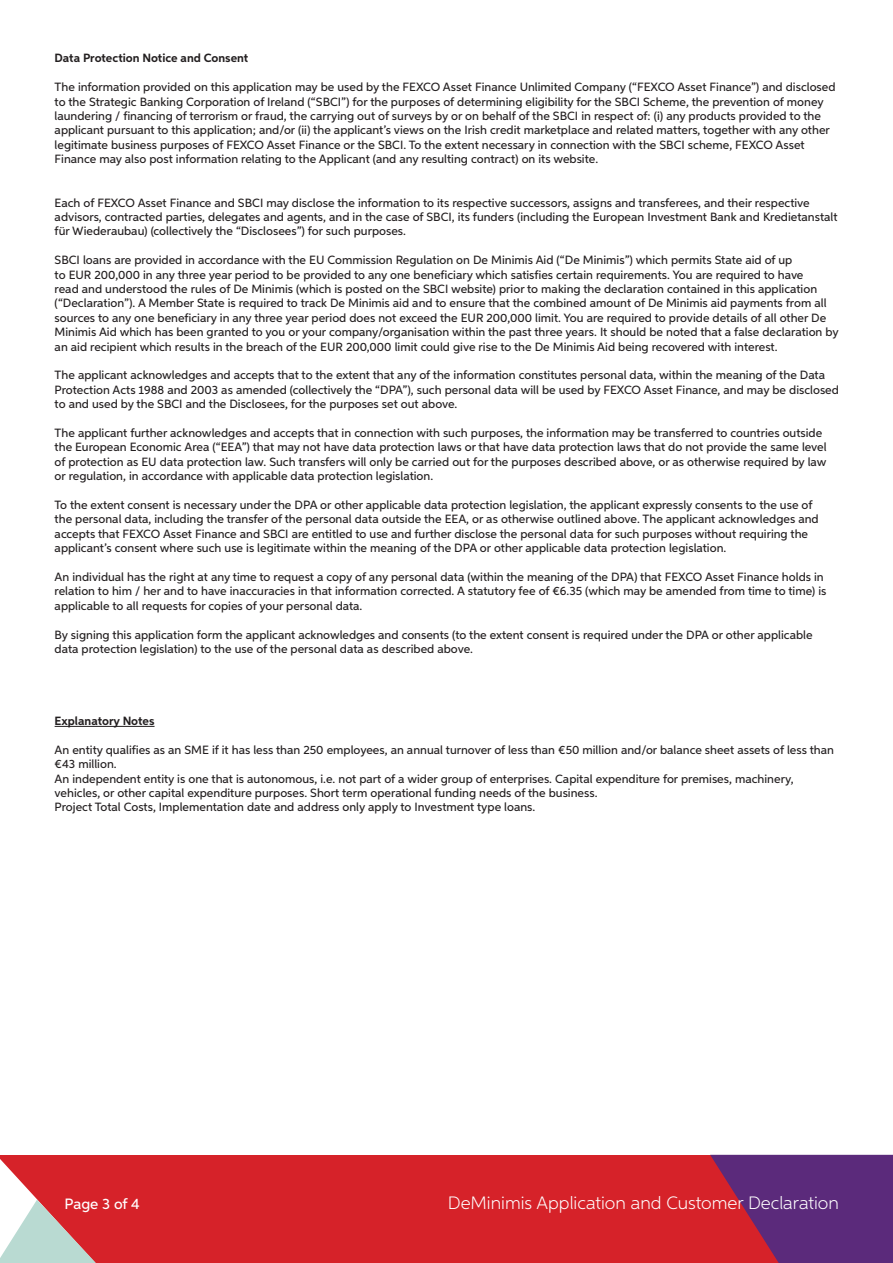
<style>
.page{position:relative;width:893px;height:1263px;background:#fff}
.page>*{position:absolute;margin:0;border:0;box-sizing:border-box;transform-origin:0 0}
.t1{font:300 18px "Aspira";color:#fff}
.t2{font:500 15px "Aspira";letter-spacing:-.005em;color:#fff}
.t3{font:500 12px/14.4px "Aspira";color:#231f20}
.t4{font:700 12px "Aspira";color:#231f20}
</style>
<div class="page">
<div style="left:0;top:1155px;width:893px;height:108px;background:#d62229"></div>
<svg style="left:710px;top:1155px;width:183px;height:108px"></svg>
<svg style="left:0;top:1159px;width:96px;height:104px"></svg>
<hr style="left:55px;top:726px;width:100px;height:1px;background:#231f20">
<p class="t4" style="left:55px;top:51px;width:195px">Data Protection Notice and Consent</p>
<p class="t3" style="left:55px;top:80px;width:782px">The information provided on this application may be used by the FEXCO Asset Finance Unlimited Company (“FEXCO Asset Finance”) and disclosed to the Strategic Banking Corporation of Ireland (“SBCI”) for the purposes of determining eligibility for the SBCI Scheme, the prevention of money laundering / financing of terrorism or fraud, the carrying out of surveys by or on behalf of the SBCI in respect of: (i) any products provided to the applicant pursuant to this application; and/or (ii) the applicant’s views on the Irish credit marketplace and related matters, together with any other legitimate business purposes of FEXCO Asset Finance or the SBCI. To the extent necessary in connection with the SBCI scheme, FEXCO Asset Finance may also post information relating to the Applicant (and any resulting contract) on its website.</p>
<p class="t3" style="left:55px;top:195px;width:784px">Each of FEXCO Asset Finance and SBCI may disclose the information to its respective successors, assigns and transferees, and their respective advisors, contracted parties, delegates and agents, and in the case of SBCI, its funders (including the European Investment Bank and Kredietanstalt für Wiederaubau) (collectively the “Disclosees”) for such purposes.</p>
<p class="t3" style="left:55px;top:253px;width:786px">SBCI loans are provided in accordance with the EU Commission Regulation on De Minimis Aid (“De Minimis”) which permits State aid of up<br>to EUR 200,000 in any three year period to be provided to any one beneficiary which satisfies certain requirements. You are required to have<br>read and understood the rules of De Minimis (which is posted on the SBCI website) prior to making the declaration contained in this application (“Declaration”). A Member State is required to track De Minimis aid and to ensure that the combined amount of De Minimis aid payments from all sources to any one beneficiary in any three year period does not exceed the EUR 200,000 limit. You are required to provide details of all other De Minimis Aid which has been granted to you or your company/organisation within the past three years. It should be noted that a false declaration by an aid recipient which results in the breach of the EUR 200,000 limit could give rise to the De Minimis Aid being recovered with interest.</p>
<p class="t3" style="left:55px;top:368px;width:786px">The applicant acknowledges and accepts that to the extent that any of the information constitutes personal data, within the meaning of the Data<br>Protection Acts 1988 and 2003 as amended (collectively the “DPA”), such personal data will be used by FEXCO Asset Finance, and may be disclosed to and used by the SBCI and the Disclosees, for the purposes set out above.</p>
<p class="t3" style="left:55px;top:425px;width:773px">The applicant further acknowledges and accepts that in connection with such purposes, the information may be transferred to countries outside the European Economic Area (“EEA”) that may not have data protection laws or that have data protection laws that do not provide the same level of protection as EU data protection law. Such transfers will only be carried out for the purposes described above, or as otherwise required by law or regulation, in accordance with applicable data protection legislation.</p>
<p class="t3" style="left:55px;top:497px;width:766px">To the extent consent is necessary under the DPA or other applicable data protection legislation, the applicant expressly consents to the use of the personal data, including the transfer of the personal data outside the EEA, or as otherwise outlined above. The applicant acknowledges and accepts that FEXCO Asset Finance and SBCI are entitled to use and further disclose the personal data for such purposes without requiring the applicant’s consent where such use is legitimate within the meaning of the DPA or other applicable data protection legislation.</p>
<p class="t3" style="left:55px;top:569px;width:773px">An individual has the right at any time to request a copy of any personal data (within the meaning of the DPA) that FEXCO Asset Finance holds in relation to him / her and to have inaccuracies in that information corrected. A statutory fee of €6.35 (which may be amended from time to time) is applicable to all requests for copies of your personal data.</p>
<p class="t3" style="left:55px;top:627px;width:759px">By signing this application form the applicant acknowledges and consents (to the extent consent is required under the DPA or other applicable data protection legislation) to the use of the personal data as described above.</p>
<p class="t4" style="left:55px;top:713px;width:101px">Explanatory Notes</p>
<p class="t3" style="left:55px;top:742px;width:781px">An entity qualifies as an SME if it has less than 250 employees, an annual turnover of less than €50 million and/or balance sheet assets of less than €43 million.<br>An independent entity is one that is autonomous, i.e. not part of a wider group of enterprises. Capital expenditure for premises, machinery, vehicles, or other capital expenditure purposes. Short term operational funding needs of the business.<br>Project Total Costs, Implementation date and address only apply to Investment type loans.</p>
<p class="t2" style="left:65px;top:1194px;width:77px">Page 3 of 4</p>
<h1 class="t1" style="left:448px;top:1192px;width:392px">DeMinimis Application and Customer Declaration</h1>
</div>
